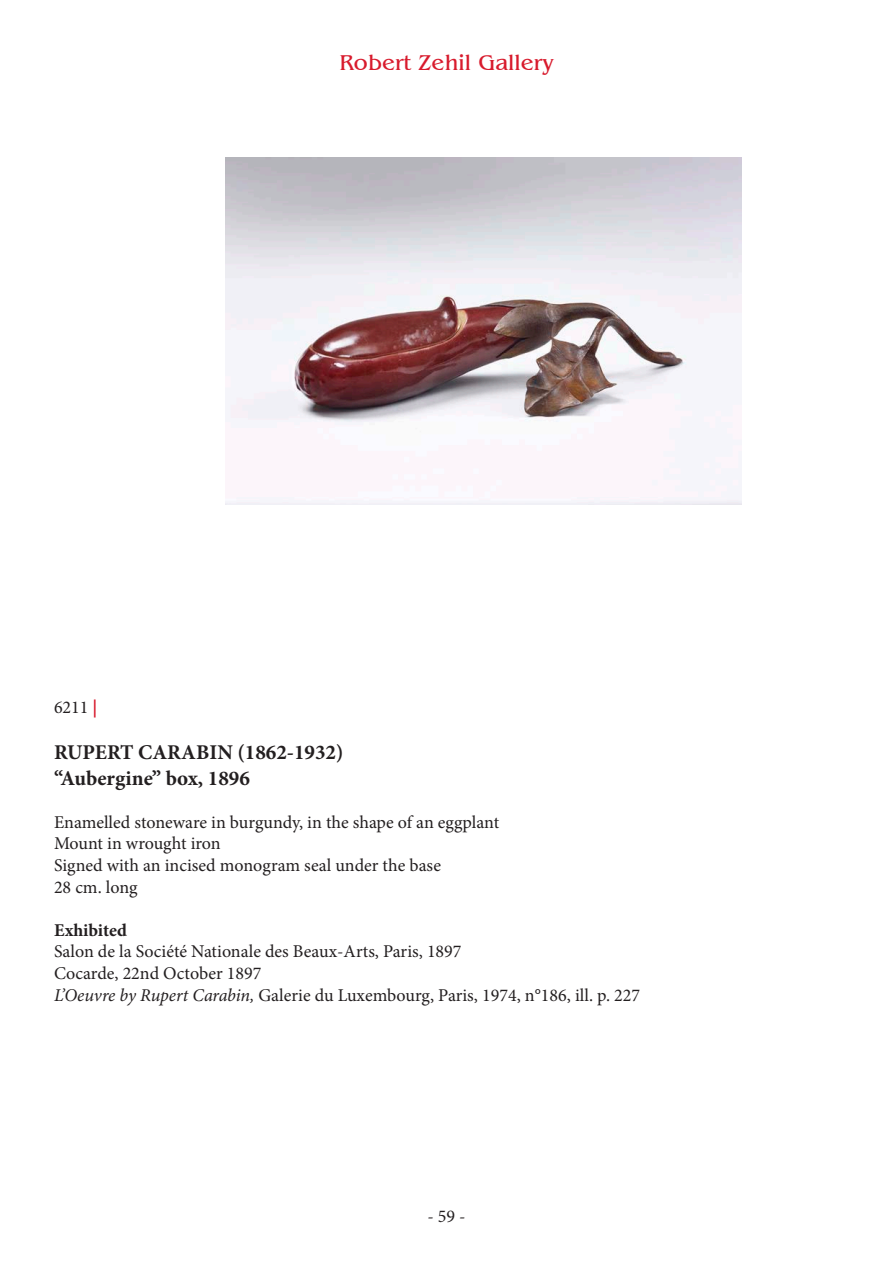
<style>
.page{position:relative;width:893px;height:1263px;background:#fff}
.page>*{position:absolute;margin:0;border:0;box-sizing:border-box;transform-origin:0 0}
.t1{font:22.5px "Benguiat";color:#d81b2d}
.t2{font:700 21px "Minion Pro";color:#231f20}
.t3{font:18px "Minion Pro";color:#231f20}
.t4{font:700 18px "Minion Pro";color:#231f20}
.s1{font-weight:700;color:#d81b2d}
.s2{font-style:italic}
</style>
<div class="page">
<img style="left:225px;top:157px;width:516px;height:348px">
<p class="t1" style="left:339px;top:51px;width:216px">Robert Zehil Gallery</p>
<p class="t3" style="left:54px;top:695px;width:45px">6211 <span class="s1">|</span></p>
<p class="t2" style="left:54px;top:738px;width:291px">RUPERT CARABIN (1862-1932)</p>
<p class="t2" style="left:54px;top:763px;width:197px">“Aubergine” box, 1896</p>
<p class="t3" style="left:54px;top:810px;width:447px">Enamelled stoneware in burgundy, in the shape of an eggplant</p>
<p class="t3" style="left:54px;top:832px;width:168px">Mount in wrought iron</p>
<p class="t3" style="left:54px;top:853px;width:388px">Signed with an incised monogram seal under the base</p>
<p class="t3" style="left:54px;top:875px;width:85px">28 cm. long</p>
<p class="t4" style="left:54px;top:917px;width:75px">Exhibited</p>
<p class="t3" style="left:54px;top:940px;width:409px">Salon de la Société Nationale des Beaux-Arts, Paris, 1897</p>
<p class="t3" style="left:54px;top:961px;width:209px">Cocarde, 22nd October 1897</p>
<p class="t3" style="left:54px;top:983px;width:588px"><span class="s2">L’Oeuvre by Rupert Carabin,</span> Galerie du Luxembourg, Paris, 1974, n°186, ill. p. 227</p>
<p class="t3" style="left:427px;top:1204px;width:40px">- 59 -</p>
</div>
